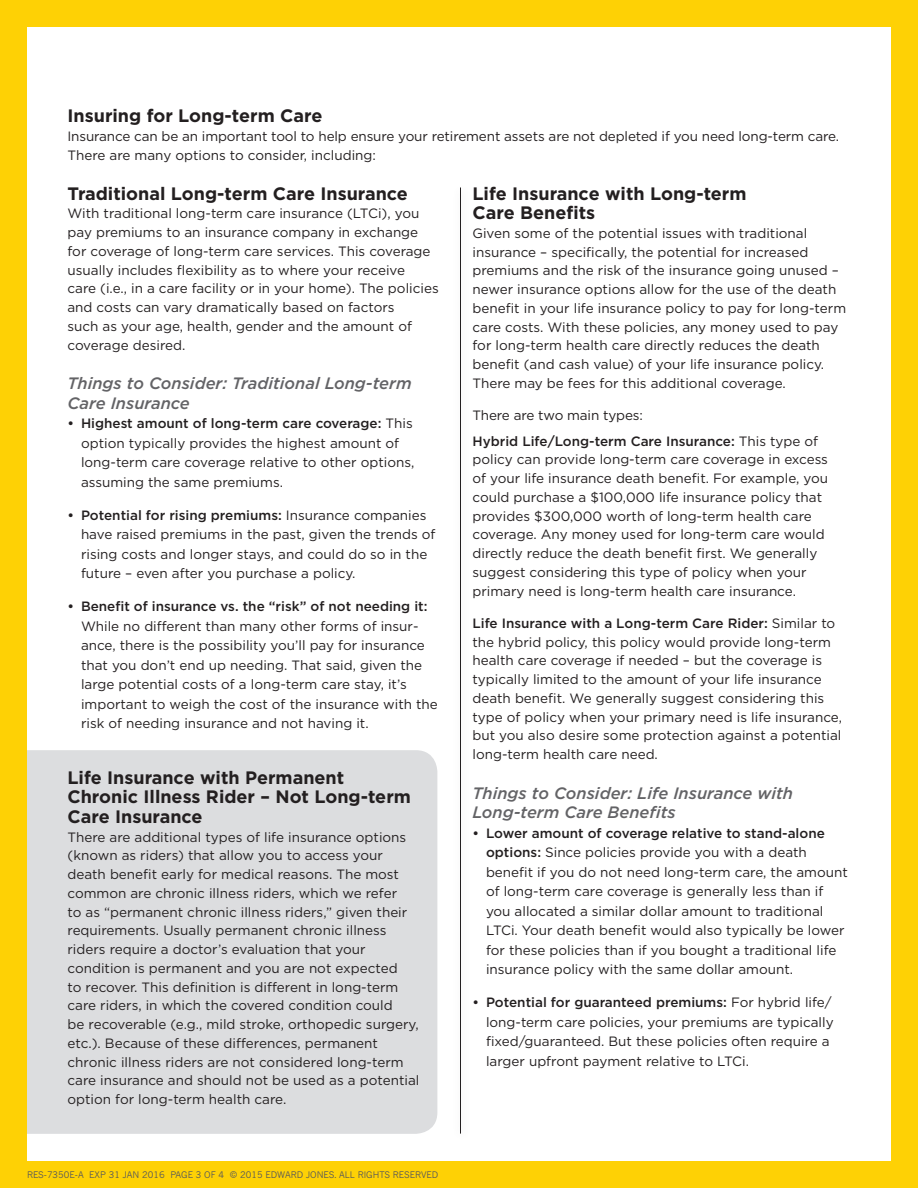
<style>
.page{position:relative;width:918px;height:1188px;background:#fff}
.page>*{position:absolute;margin:0;border:0;box-sizing:border-box;transform-origin:0 0}
.Sub_Head{font:700 18px/19.5px "Gotham";color:#231f20}
.Sub_Head_Alternate{font:italic 500 16.5px/19.5px "Gotham";color:#636366}
.Body{font:13.5px/18.8px "Gotham";color:#231f20}
.t1{font:9px "News Gothic MT Pro";color:#57585a}
.s1{font-weight:500}
</style>
<div class="page">
<div style="left:28px;top:750px;width:409px;height:384px;background:#dcdddf"></div>
<hr style="left:460px;top:188px;width:1px;height:946px;background:#231f20">
<div style="left:0;top:0;width:918px;height:1188px;border:27px solid #fed105"></div>
<p class="Sub_Head" style="left:68px;top:106px;width:256px">Insuring for Long-term Care</p>
<p class="Body" style="left:68px;top:127px;width:773px">Insurance can be an important tool to help ensure your retirement assets are not depleted if you need long-term care.<br>There are many options to consider, including:</p>
<p class="Sub_Head" style="left:68px;top:183px;width:342px">Traditional Long-term Care Insurance</p>
<p class="Body" style="left:68px;top:204px;width:373px">With traditional long-term care insurance (LTCi), you pay premiums to an insurance company in exchange for coverage of long-term care services. This coverage usually includes flexibility as to where your receive<br>care (i.e., in a care facility or in your home). The policies and costs can vary dramatically based on factors<br>such as your age, health, gender and the amount of coverage desired.</p>
<p class="Sub_Head_Alternate" style="left:68px;top:374px;width:346px">Things to Consider: Traditional Long-term<br>Care Insurance</p>
<p class="Body" style="left:81px;top:414px;width:335px;line-height:19.5px;text-indent:-14px"><span class="s1">• Highest amount of long-term care coverage:</span> This option typically provides the highest amount of long-term care coverage relative to other options, assuming the same premiums.</p>
<p class="Body" style="left:81px;top:505px;width:356px;line-height:19.5px;text-indent:-14px"><span class="s1">• Potential for rising premiums:</span> Insurance companies have raised premiums in the past, given the trends of rising costs and longer stays, and could do so in the future – even after you purchase a policy.</p>
<p class="Body" style="left:81px;top:597px;width:358px;line-height:19.5px;text-indent:-14px"><span class="s1">• Benefit of insurance vs. the “risk” of not needing it:<br></span>While no different than many other forms of insur&shy;ance, there is the possibility you’ll pay for insurance that you don’t end up needing. That said, given the large potential costs of a long-term care stay, it’s important to weigh the cost of the insurance with the risk of needing insurance and not having it.</p>
<p class="Sub_Head" style="left:472px;top:183px;width:276px">Life Insurance with Long-term<br>Care Benefits</p>
<p class="Body" style="left:472px;top:223px;width:375px">Given some of the potential issues with traditional insurance – specifically, the potential for increased premiums and the risk of the insurance going unused – newer insurance options allow for the use of the death benefit in your life insurance policy to pay for long-term care costs. With these policies, any money used to pay for long-term health care directly reduces the death benefit (and cash value) of your life insurance policy.<br>There may be fees for this additional coverage.</p>
<p class="Body" style="left:472px;top:406px;width:172px">There are two main types:</p>
<p class="Body" style="left:472px;top:431px;width:357px"><span class="s1">Hybrid Life/Long-term Care Insurance:</span> This type of policy can provide long-term care coverage in excess of your life insurance death benefit. For example, you could purchase a $100,000 life insurance policy that provides $300,000 worth of long-term health care coverage. Any money used for long-term care would directly reduce the death benefit first. We generally suggest considering this type of policy when your primary need is long-term health care insurance.</p>
<p class="Body" style="left:472px;top:613px;width:371px"><span class="s1">Life Insurance with a Long-term Care Rider:</span> Similar to the hybrid policy, this policy would provide long-term health care coverage if needed – but the coverage is typically limited to the amount of your life insurance death benefit. We generally suggest considering this type of policy when your primary need is life insurance, but you also desire some protection against a potential long-term health care need.</p>
<p class="Sub_Head_Alternate" style="left:472px;top:783px;width:322px">Things to Consider: Life Insurance with<br>Long-term Care Benefits</p>
<p class="Body" style="left:486px;top:823px;width:363px;line-height:19.5px;text-indent:-14px"><span class="s1">• Lower amount of coverage relative to stand-alone options:</span> Since policies provide you with a death benefit if you do not need long-term care, the amount of long-term care coverage is generally less than if you allocated a similar dollar amount to traditional LTCi. Your death benefit would also typically be lower for these policies than if you bought a traditional life insurance policy with the same dollar amount.</p>
<p class="Body" style="left:486px;top:993px;width:349px;line-height:19.5px;text-indent:-14px"><span class="s1">• Potential for guaranteed premiums:</span> For hybrid life/ long-term care policies, your premiums are typically fixed/guaranteed. But these policies often require a larger upfront payment relative to LTCi.</p>
<p class="Sub_Head" style="left:68px;top:768px;width:345px">Life Insurance with Permanent<br>Chronic Illness Rider – Not Long-term<br>Care Insurance</p>
<p class="Body" style="left:68px;top:827px;width:353px">There are additional types of life insurance options (known as riders) that allow you to access your death benefit early for medical reasons. The most common are chronic illness riders, which we refer<br>to as “permanent chronic illness riders,” given their requirements. Usually permanent chronic illness riders require a doctor’s evaluation that your condition is permanent and you are not expected<br>to recover. This definition is different in long-term care riders, in which the covered condition could<br>be recoverable (e.g., mild stroke, orthopedic surgery, etc.). Because of these differences, permanent chronic illness riders are not considered long-term care insurance and should not be used as a potential option for long-term health care.</p>
<p class="t1" style="left:27px;top:1169px;width:413px">RES-7350E-A EXP 31 JAN 2016 PAGE 3 OF 4 © 2015 EDWARD JONES. ALL RIGHTS RESERVED</p>
</div>
